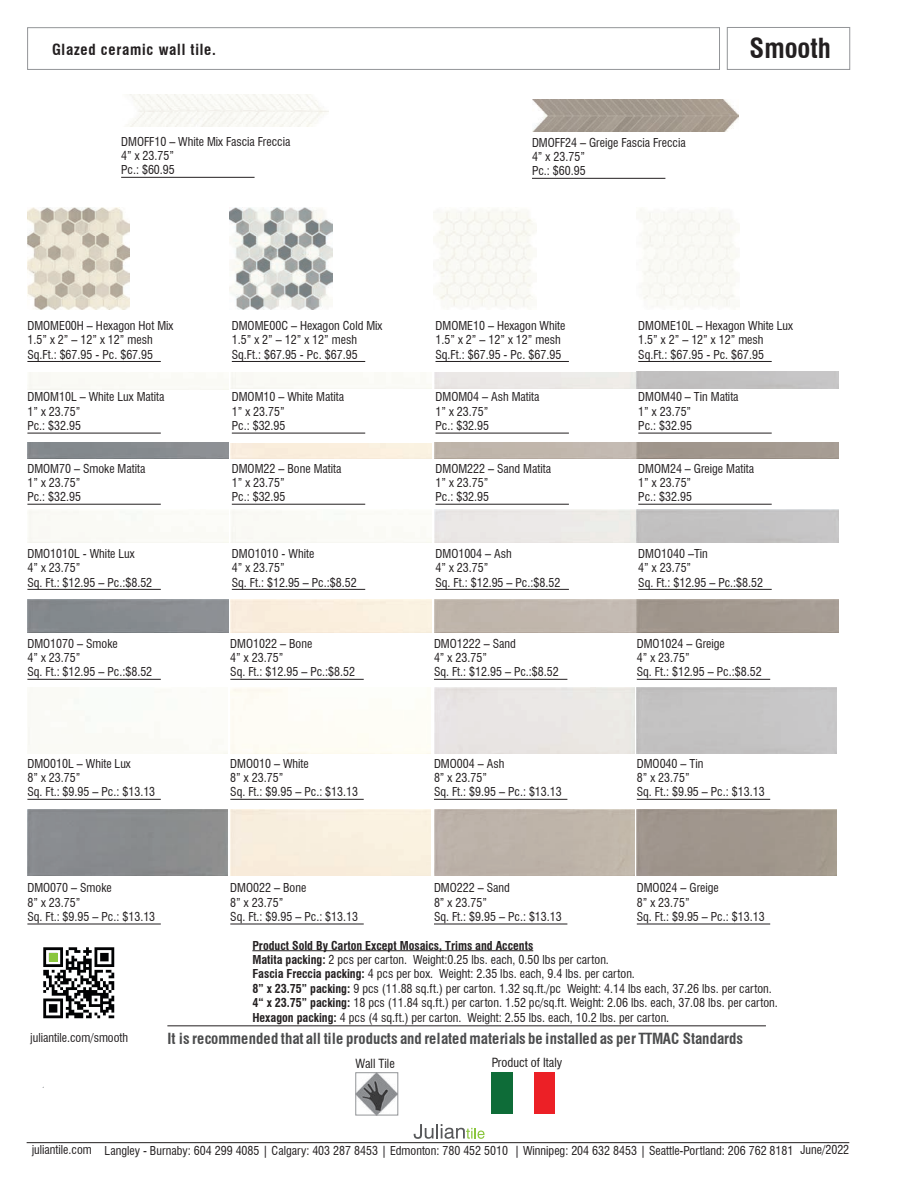
<style>
.page{position:relative;width:918px;height:1188px;background:#fff}
.page>*{position:absolute;margin:0;border:0;box-sizing:border-box;transform-origin:0 0}
.t1{font:700 condensed 27px "Swiss 721 BT";color:#231f20}
.t2{font:700 condensed 15px "Swiss 721 BT";letter-spacing:.005em;color:#4b4c4d}
.t3{font:700 condensed 15px "Swiss 721 BT";letter-spacing:.05em;color:#231f20}
.t4{font:condensed 12.3px "Swiss 721 BT";color:#211e1e}
.t5{font:condensed 12px/14.4px "Swiss 721 BT";color:#231f20}
.s1{font-weight:700}
</style>
<div class="page">
<div style="left:27px;top:27px;width:693px;height:43px;border:1px solid #939598"></div>
<div style="left:727px;top:27px;width:123px;height:43px;border:1px solid #939598"></div>
<hr style="left:167px;top:1026px;width:599px;height:1px;background:#231f20">
<hr style="left:27px;top:1142px;width:822px;height:1px;background:#211e1e">
<svg style="left:414px;top:1124px;width:71px;height:15px"></svg>
<img style="left:43px;top:947px;width:72px;height:72px">
<div style="left:49px;top:953px;width:9px;height:9px;background:#8bc63e"></div>
<hr style="left:230px;top:679px;width:134px;height:1px;background:#231f20">
<hr style="left:230px;top:924px;width:134px;height:1px;background:#231f20">
<hr style="left:232px;top:504px;width:133px;height:1px;background:#231f20">
<hr style="left:434px;top:679px;width:133px;height:1px;background:#231f20">
<hr style="left:434px;top:924px;width:133px;height:1px;background:#231f20">
<hr style="left:436px;top:504px;width:133px;height:1px;background:#231f20">
<hr style="left:637px;top:679px;width:133px;height:1px;background:#231f20">
<hr style="left:637px;top:924px;width:133px;height:1px;background:#231f20">
<hr style="left:638px;top:504px;width:134px;height:1px;background:#231f20">
<hr style="left:532px;top:178px;width:133px;height:1px;background:#231f20">
<hr style="left:121px;top:177px;width:134px;height:1px;background:#231f20">
<hr style="left:638px;top:589px;width:134px;height:1px;background:#211e1e">
<hr style="left:637px;top:799px;width:133px;height:1px;background:#211e1e">
<hr style="left:638px;top:433px;width:134px;height:1px;background:#231f20">
<hr style="left:27px;top:679px;width:134px;height:1px;background:#231f20">
<hr style="left:27px;top:924px;width:134px;height:1px;background:#231f20">
<hr style="left:27px;top:504px;width:134px;height:1px;background:#231f20">
<hr style="left:436px;top:589px;width:133px;height:1px;background:#231f20">
<hr style="left:434px;top:799px;width:133px;height:1px;background:#231f20">
<hr style="left:436px;top:433px;width:133px;height:1px;background:#231f20">
<hr style="left:232px;top:589px;width:133px;height:1px;background:#231f20">
<hr style="left:230px;top:799px;width:134px;height:1px;background:#231f20">
<hr style="left:27px;top:799px;width:134px;height:1px;background:#231f20">
<hr style="left:436px;top:361px;width:133px;height:1px;background:#231f20">
<hr style="left:232px;top:361px;width:133px;height:1px;background:#231f20">
<hr style="left:27px;top:361px;width:134px;height:1px;background:#231f20">
<hr style="left:27px;top:589px;width:134px;height:1px;background:#231f20">
<hr style="left:27px;top:433px;width:134px;height:1px;background:#231f20">
<hr style="left:232px;top:433px;width:133px;height:1px;background:#231f20">
<hr style="left:638px;top:361px;width:134px;height:1px;background:#231f20">
<div style="left:434px;top:809px;width:200px;height:67px;background:#bdb3a9"></div>
<img style="left:434px;top:599px;width:404px;height:34px">
<img style="left:434px;top:443px;width:404px;height:16px">
<img style="left:434px;top:509px;width:404px;height:34px">
<img style="left:434px;top:372px;width:404px;height:16px">
<img style="left:532px;top:100px;width:206px;height:31px">
<img style="left:230px;top:207px;width:102px;height:102px">
<img style="left:434px;top:209px;width:102px;height:99px">
<img style="left:27px;top:207px;width:103px;height:102px">
<img style="left:358px;top:1075px;width:38px;height:38px">
<div style="left:356px;top:1073px;width:42px;height:42px;border:1px solid #939598"></div>
<div style="left:492px;top:1073px;width:21px;height:41px;background:#0e6c38"></div>
<div style="left:534px;top:1073px;width:20px;height:41px;background:#ec2026"></div>
<hr style="left:252px;top:950px;width:281px;height:1px;background:#231f20">
<p class="t3" style="left:52px;top:40px;width:165px">Glazed ceramic wall tile.</p>
<p class="t5" style="left:121px;top:134px;width:171px">DMOFF10 – White Mix Fascia Freccia<br>4” x 23.75”<br>Pc.: $60.95</p>
<p class="t5" style="left:532px;top:135px;width:155px">DMOFF24 – Greige Fascia Freccia<br>4” x 23.75”<br>Pc.: $60.95</p>
<h1 class="t1" style="left:750px;top:32px;width:83px">Smooth</h1>
<p class="t5" style="left:27px;top:318px;width:148px">DMOME00H – Hexagon Hot Mix<br>1.5” x 2” – 12” x 12” mesh<br>Sq.Ft.: $67.95 - Pc. $67.95</p>
<p class="t5" style="left:232px;top:318px;width:152px">DMOME00C – Hexagon Cold Mix<br>1.5” x 2” – 12” x 12” mesh<br>Sq.Ft.: $67.95 - Pc. $67.95</p>
<p class="t5" style="left:27px;top:390px;width:139px">DMOM10L – White Lux Matita<br>1” x 23.75”<br>Pc.: $32.95</p>
<p class="t5" style="left:232px;top:390px;width:114px">DMOM10 – White Matita<br>1” x 23.75”<br>Pc.: $32.95</p>
<p class="t5" style="left:27px;top:461px;width:120px">DMOM70 – Smoke Matita<br>1” x 23.75”<br>Pc.: $32.95</p>
<p class="t5" style="left:27px;top:546px;width:126px">DMO1010L - White Lux<br>4” x 23.75”<br>Sq. Ft.: $12.95 – Pc.:$8.52</p>
<p class="t5" style="left:27px;top:636px;width:126px">DMO1070 – Smoke<br>4” x 23.75”<br>Sq. Ft.: $12.95 – Pc.:$8.52</p>
<p class="t5" style="left:27px;top:756px;width:129px">DMO010L – White Lux<br>8” x 23.75”<br>Sq. Ft.: $9.95 – Pc.: $13.13</p>
<p class="t5" style="left:27px;top:881px;width:129px">DMO070 – Smoke<br>8” x 23.75”<br>Sq. Ft.: $9.95 – Pc.: $13.13</p>
<p class="t5" style="left:232px;top:461px;width:111px">DMOM22 – Bone Matita<br>1” x 23.75”<br>Pc.: $32.95</p>
<p class="t5" style="left:232px;top:546px;width:126px">DMO1010 - White<br>4” x 23.75”<br>Sq. Ft.: $12.95 – Pc.:$8.52</p>
<p class="t5" style="left:230px;top:636px;width:126px">DMO1022 – Bone<br>4” x 23.75”<br>Sq. Ft.: $12.95 – Pc.:$8.52</p>
<p class="t5" style="left:230px;top:756px;width:129px">DMO010 – White<br>8” x 23.75”<br>Sq. Ft.: $9.95 – Pc.: $13.13</p>
<p class="t5" style="left:230px;top:881px;width:129px">DMO022 – Bone<br>8” x 23.75”<br>Sq. Ft.: $9.95 – Pc.: $13.13</p>
<p class="t5" style="left:436px;top:318px;width:131px">DMOME10 – Hexagon White<br>1.5” x 2” – 12” x 12” mesh<br>Sq.Ft.: $67.95 - Pc. $67.95</p>
<p class="t5" style="left:436px;top:390px;width:106px">DMOM04 – Ash Matita<br>1” x 23.75”<br>Pc.: $32.95</p>
<p class="t5" style="left:436px;top:461px;width:117px">DMOM222 – Sand Matita<br>1” x 23.75”<br>Pc.: $32.95</p>
<p class="t5" style="left:436px;top:546px;width:126px">DMO1004 – Ash<br>4” x 23.75”<br>Sq. Ft.: $12.95 – Pc.:$8.52</p>
<p class="t5" style="left:434px;top:636px;width:126px">DMO1222 – Sand<br>4” x 23.75”<br>Sq. Ft.: $12.95 – Pc.:$8.52</p>
<p class="t5" style="left:434px;top:756px;width:129px">DMO004 – Ash<br>8” x 23.75”<br>Sq. Ft.: $9.95 – Pc.: $13.13</p>
<p class="t5" style="left:434px;top:881px;width:129px">DMO222 – Sand<br>8” x 23.75”<br>Sq. Ft.: $9.95 – Pc.: $13.13</p>
<p class="t5" style="left:638px;top:318px;width:156px">DMOME10L – Hexagon White Lux<br>1.5” x 2” – 12” x 12” mesh<br>Sq.Ft.: $67.95 - Pc. $67.95</p>
<p class="t5" style="left:638px;top:390px;width:102px">DMOM40 – Tin Matita<br>1” x 23.75”<br>Pc.: $32.95</p>
<p class="t5" style="left:638px;top:461px;width:117px">DMOM24 – Greige Matita<br>1” x 23.75”<br>Pc.: $32.95</p>
<p class="t5" style="left:638px;top:546px;width:126px">DMO1040 –Tin<br>4” x 23.75”<br>Sq. Ft.: $12.95 – Pc.:$8.52</p>
<p class="t5" style="left:637px;top:636px;width:126px">DMO1024 – Greige<br>4” x 23.75”<br>Sq. Ft.: $12.95 – Pc.:$8.52</p>
<p class="t5" style="left:637px;top:756px;width:129px">DMO040 – Tin<br>8” x 23.75”<br>Sq. Ft.: $9.95 – Pc.: $13.13</p>
<p class="t5" style="left:637px;top:881px;width:129px">DMO024 – Greige<br>8” x 23.75”<br>Sq. Ft.: $9.95 – Pc.: $13.13</p>
<p class="t5" style="left:30px;top:1030px;width:99px">juliantile.com/smooth</p>
<p class="t5" style="left:252px;top:938px;width:527px"><span class="s1">Product Sold By Carton Except Mosaics, Trims and Accents<br>Matita packing:</span> 2 pcs per carton. Weight:0.25 lbs. each, 0.50 lbs per carton.<br><span class="s1">Fascia Freccia packing:</span> 4 pcs per box. Weight: 2.35 lbs. each, 9.4 lbs. per carton.<br><span class="s1">8” x 23.75” packing:</span> 9 pcs (11.88 sq.ft.) per carton. 1.32 sq.ft./pc Weight: 4.14 lbs each, 37.26 lbs. per carton.<br><span class="s1">4“ x 23.75” packing:</span> 18 pcs (11.84 sq.ft.) per carton. 1.52 pc/sq.ft. Weight: 2.06 lbs. each, 37.08 lbs. per carton.<br><span class="s1">Hexagon packing:</span> 4 pcs (4 sq.ft.) per carton. Weight: 2.55 lbs. each, 10.2 lbs. per carton.</p>
<p class="t2" style="left:167px;top:1029px;width:577px">It is recommended that all tile products and related materials be installed as per TTMAC Standards</p>
<p class="t4" style="left:356px;top:1056px;width:41px">Wall Tile</p>
<p class="t4" style="left:492px;top:1056px;width:72px">Product of Italy</p>
<p class="t5" style="left:32px;top:1143px;width:819px">juliantile.com Langley - Burnaby: 604 299 4085 | Calgary: 403 287 8453 | Edmonton: 780 452 5010 | Winnipeg: 204 632 8453 | Seattle-Portland: 206 762 8181 June/2022</p>
</div>
